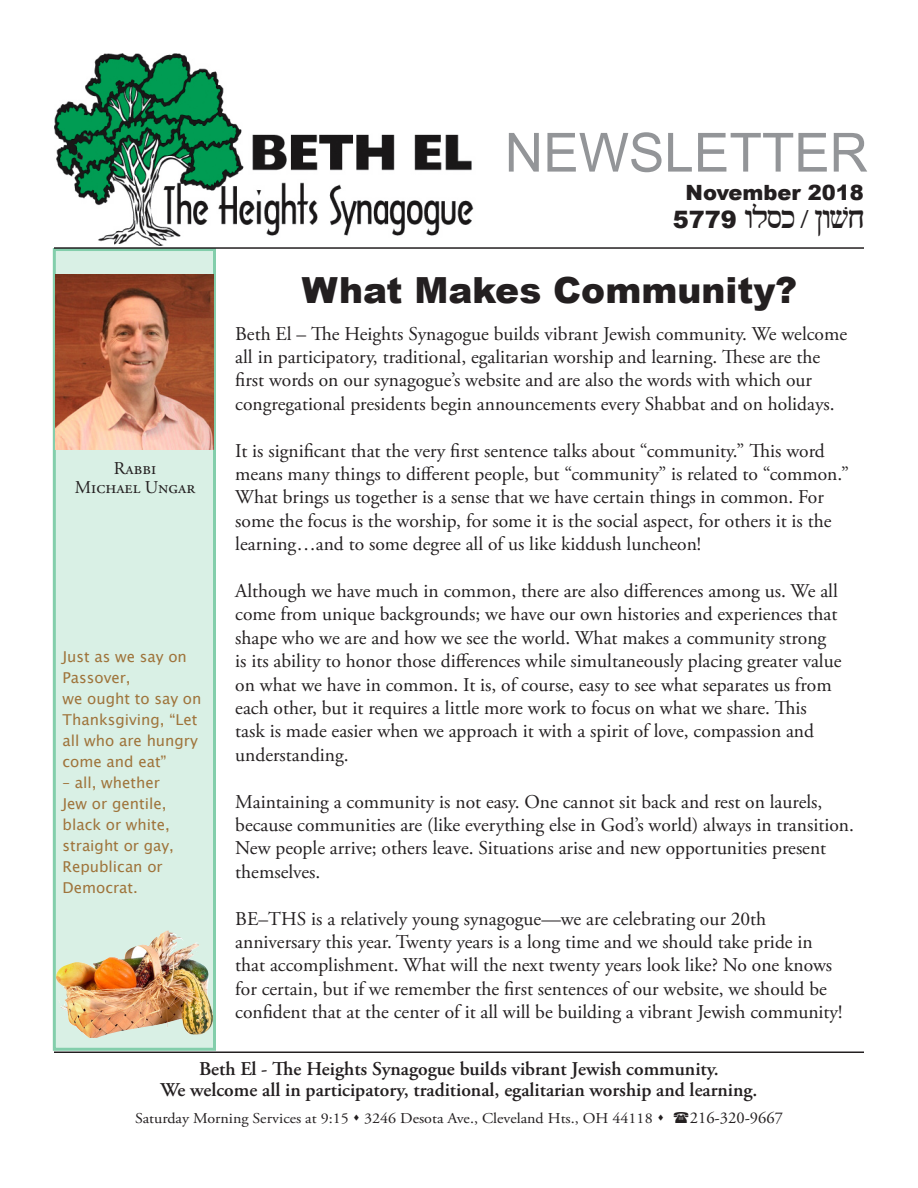
<style>
.page{position:relative;width:918px;height:1188px;background:#fff}
.page>*{position:absolute;margin:0;border:0;box-sizing:border-box;transform-origin:0 0}
.t1{font:54px "Arial Narrow";color:#939598;scale:1.2 1}
.t2{font:900 36px "Arial";color:#231f20}
.t3{font:24px "Penina KF Mac Plain";color:#231f20}
.t4{font:900 21px "Arial";color:#231f20}
.t5{font:19.5px/23.4px "Adobe Garamond Pro";color:#231f20}
.t6{font:600 19.5px "Adobe Garamond Pro";color:#231f20}
.t7{font:18px "Adobe Garamond Pro";color:#231f20}
.t8{font:16.5px "Adobe Garamond Pro";color:#231f20}
.t9{font:15px/21px "Lucida Grande";color:#9f743b}
.t10{font:15px "Adobe Garamond Pro";color:#231f20;scale:1.07 1}
.s1{font-family:"Arial";font-weight:900}
</style>
<div class="page">
<div style="left:53px;top:248px;width:163px;height:803px;background:#d9f0e5"></div>
<img style="left:54px;top:54px;width:420px;height:191px">
<hr style="left:54px;top:247px;width:810px;height:2px;background:#231f20">
<hr style="left:54px;top:1052px;width:810px;height:1px;background:#231f20">
<img style="left:56px;top:275px;width:157px;height:174px">
<img style="left:54px;top:931px;width:159px;height:107px">
<p class="t1" style="left:505px;top:122px;width:304px">NEWSLETTER</p>
<p class="t4" style="left:686px;top:177px;width:180px">November 2018</p>
<p class="t3" style="left:673px;top:204px;width:193px"><span class="s1">5779</span> WLSK / IWwX</p>
<p class="t7" style="left:114px;top:457px;width:44px">Rabbi</p>
<p class="t7" style="left:75px;top:477px;width:122px">Michael Ungar</p>
<p class="t9" style="left:63px;top:646px;width:126px">Just as we say on<br>Passover,</p>
<p class="t9" style="left:63px;top:688px;width:140px">we ought to say on<br>Thanksgiving, “Let all who are hungry come and eat”</p>
<p class="t9" style="left:63px;top:772px;width:99px">– all, whether</p>
<p class="t9" style="left:63px;top:793px;width:105px">Jew or gentile,</p>
<p class="t9" style="left:63px;top:814px;width:113px">black or white, straight or gay,<br>Republican or<br>Democrat.</p>
<p class="t2" style="left:302px;top:264px;width:497px">What Makes Community?</p>
<p class="t5" style="left:235px;top:322px;width:613px">Beth El – The Heights Synagogue builds vibrant Jewish community. We welcome all in participatory, traditional, egalitarian worship and learning. These are the first words on our synagogue’s website and are also the words with which our congregational presidents begin announcements every Shabbat and on holidays.</p>
<p class="t5" style="left:235px;top:439px;width:615px">It is significant that the very first sentence talks about “community.” This word means many things to different people, but “community” is related to “common.” What brings us together is a sense that we have certain things in common. For some the focus is the worship, for some it is the social aspect, for others it is the learning…and to some degree all of us like kiddush luncheon!</p>
<p class="t5" style="left:235px;top:580px;width:608px">Although we have much in common, there are also differences among us. We all come from unique backgrounds; we have our own histories and experiences that shape who we are and how we see the world. What makes a community strong is its ability to honor those differences while simultaneously placing greater value on what we have in common. It is, of course, easy to see what separates us from each other, but it requires a little more work to focus on what we share. This<br>task is made easier when we approach it with a spirit of love, compassion and understanding.</p>
<p class="t5" style="left:235px;top:790px;width:620px">Maintaining a community is not easy. One cannot sit back and rest on laurels, because communities are (like everything else in God’s world) always in transition.<br>New people arrive; others leave. Situations arise and new opportunities present themselves.</p>
<p class="t5" style="left:235px;top:907px;width:609px">BE–THS is a relatively young synagogue—we are celebrating our 20th anniversary this year. Twenty years is a long time and we should take pride in that accomplishment. What will the next twenty years look like? No one knows for certain, but if we remember the first sentences of our website, we should be confident that at the center of it all will be building a vibrant Jewish community!</p>
<p class="t6" style="left:199px;top:1057px;width:521px">Beth El - The Heights Synagogue builds vibrant Jewish community.</p>
<p class="t6" style="left:160px;top:1079px;width:599px">We welcome all in participatory, traditional, egalitarian worship and learning.</p>
<p class="t10" style="left:135px;top:1109px;width:496px">Saturday Morning Services at 9:15 ▲ 3246 Desota Ave., Cleveland Hts., OH 44118 ▲</p>
<p class="t8" style="left:690px;top:1108px;width:95px">216-320-9667</p>
</div>
